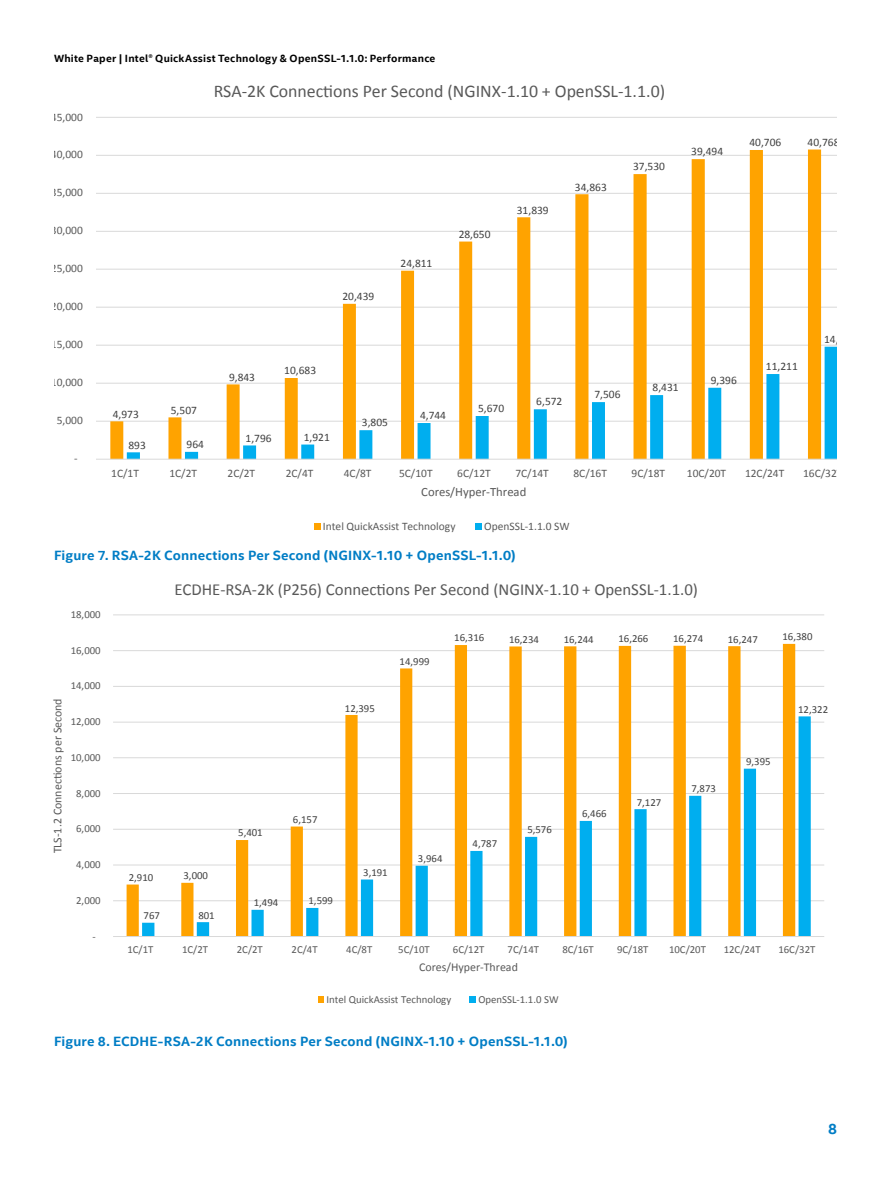
<style>
.page{position:relative;width:891px;height:1188px;background:#fff}
.page>*{position:absolute;margin:0;border:0;box-sizing:border-box;transform-origin:0 0}
.t1{font:17.85px "Calibri";color:#595959}
.t2{font:16.8px "Calibri";color:#595959}
.t3{font:700 15px "Intel Clear";color:#007dc5}
.t4{font:700 13.5px "Intel Clear";letter-spacing:.01em;color:#007dc5}
.t5{font:12.6px "Calibri";color:#595959}
.t6{font:11.85px "Calibri";color:#595959}
.t7{font:11.4px "Calibri";color:#595959}
.t8{font:11.4px "Calibri";color:#404040}
.t9{font:10.8px "Calibri";color:#595959}
.t10{font:10.8px "Calibri";color:#404040}
.t11{font:700 10.5px "Intel Clear";letter-spacing:.02em;color:#000}
</style>
<div class="page">
<hr style="left:96px;top:117px;width:741px;height:1px;background:#d9d9d9">
<hr style="left:96px;top:155px;width:741px;height:1px;background:#d9d9d9">
<hr style="left:96px;top:193px;width:741px;height:1px;background:#d9d9d9">
<hr style="left:96px;top:231px;width:741px;height:1px;background:#d9d9d9">
<hr style="left:96px;top:269px;width:741px;height:1px;background:#d9d9d9">
<hr style="left:96px;top:307px;width:741px;height:1px;background:#d9d9d9">
<hr style="left:96px;top:345px;width:741px;height:1px;background:#d9d9d9">
<hr style="left:96px;top:383px;width:741px;height:1px;background:#d9d9d9">
<hr style="left:96px;top:421px;width:741px;height:1px;background:#d9d9d9">
<svg style="left:110px;top:150px;width:711px;height:309px"></svg>
<svg style="left:127px;top:347px;width:710px;height:112px"></svg>
<hr style="left:96px;top:459px;width:741px;height:1px;background:#d9d9d9">
<div style="left:314px;top:523px;width:6px;height:7px;background:#ffa300"></div>
<div style="left:475px;top:523px;width:7px;height:7px;background:#00aeef"></div>
<hr style="left:113px;top:614px;width:711px;height:1px;background:#d9d9d9">
<hr style="left:113px;top:650px;width:711px;height:1px;background:#d9d9d9">
<hr style="left:113px;top:686px;width:711px;height:1px;background:#d9d9d9">
<hr style="left:113px;top:722px;width:711px;height:1px;background:#d9d9d9">
<hr style="left:113px;top:757px;width:711px;height:1px;background:#d9d9d9">
<hr style="left:113px;top:793px;width:711px;height:1px;background:#d9d9d9">
<hr style="left:113px;top:829px;width:711px;height:1px;background:#d9d9d9">
<hr style="left:113px;top:865px;width:711px;height:1px;background:#d9d9d9">
<hr style="left:113px;top:900px;width:711px;height:1px;background:#d9d9d9">
<svg style="left:127px;top:644px;width:668px;height:292px"></svg>
<svg style="left:142px;top:716px;width:669px;height:220px"></svg>
<hr style="left:113px;top:936px;width:711px;height:1px;background:#d9d9d9">
<svg style="left:318px;top:997px;width:6px;height:6px"></svg>
<svg style="left:470px;top:997px;width:6px;height:6px"></svg>
<p class="t11" style="left:54px;top:51px;width:383px">White Paper | Intel® QuickAssist Technology &amp; OpenSSL-1.1.0: Performance</p>
<h1 class="t1" style="left:214px;top:78px;width:453px">RSA-2K Connections Per Second (NGINX-1.10 + OpenSSL-1.1.0)</h1>
<p class="t7" style="left:51px;top:109px;width:33px">45,000</p>
<p class="t7" style="left:51px;top:147px;width:33px">40,000</p>
<p class="t8" style="left:691px;top:144px;width:33px">39,494</p>
<p class="t8" style="left:749px;top:134px;width:33px">40,706</p>
<p class="t8" style="left:808px;top:134px;width:33px">40,768</p>
<p class="t8" style="left:633px;top:159px;width:33px">37,530</p>
<p class="t7" style="left:51px;top:185px;width:33px">35,000</p>
<p class="t8" style="left:575px;top:179px;width:33px">34,863</p>
<p class="t8" style="left:517px;top:202px;width:33px">31,839</p>
<p class="t7" style="left:51px;top:223px;width:33px">30,000</p>
<p class="t8" style="left:459px;top:226px;width:33px">28,650</p>
<p class="t7" style="left:51px;top:261px;width:33px">25,000</p>
<p class="t8" style="left:401px;top:255px;width:33px">24,811</p>
<p class="t7" style="left:51px;top:299px;width:33px">20,000</p>
<p class="t8" style="left:342px;top:288px;width:33px">20,439</p>
<p class="t7" style="left:51px;top:337px;width:33px">15,000</p>
<p class="t8" style="left:824px;top:331px;width:33px">14,807</p>
<p class="t7" style="left:51px;top:375px;width:33px">10,000</p>
<p class="t7" style="left:57px;top:413px;width:28px">5,000</p>
<p class="t8" style="left:113px;top:406px;width:28px">4,973</p>
<p class="t8" style="left:171px;top:402px;width:28px">5,507</p>
<p class="t8" style="left:229px;top:369px;width:28px">9,843</p>
<p class="t8" style="left:284px;top:363px;width:33px">10,683</p>
<p class="t8" style="left:362px;top:415px;width:28px">3,805</p>
<p class="t8" style="left:420px;top:408px;width:28px">4,744</p>
<p class="t8" style="left:478px;top:401px;width:28px">5,670</p>
<p class="t8" style="left:536px;top:394px;width:28px">6,572</p>
<p class="t8" style="left:594px;top:387px;width:28px">7,506</p>
<p class="t8" style="left:653px;top:380px;width:28px">8,431</p>
<p class="t8" style="left:711px;top:372px;width:28px">9,396</p>
<p class="t8" style="left:766px;top:359px;width:33px">11,211</p>
<p class="t8" style="left:128px;top:437px;width:19px">893</p>
<p class="t8" style="left:187px;top:436px;width:19px">964</p>
<p class="t8" style="left:246px;top:430px;width:28px">1,796</p>
<p class="t8" style="left:304px;top:429px;width:28px">1,921</p>
<p class="t7" style="left:74px;top:451px;width:5px">-</p>
<p class="t7" style="left:111px;top:465px;width:29px">1C/1T</p>
<p class="t7" style="left:169px;top:465px;width:29px">1C/2T</p>
<p class="t7" style="left:228px;top:465px;width:29px">2C/2T</p>
<p class="t7" style="left:286px;top:465px;width:29px">2C/4T</p>
<p class="t7" style="left:344px;top:465px;width:29px">4C/8T</p>
<p class="t7" style="left:399px;top:465px;width:35px">5C/10T</p>
<p class="t7" style="left:457px;top:465px;width:35px">6C/12T</p>
<p class="t7" style="left:515px;top:465px;width:35px">7C/14T</p>
<p class="t7" style="left:574px;top:465px;width:35px">8C/16T</p>
<p class="t7" style="left:632px;top:465px;width:35px">9C/18T</p>
<p class="t7" style="left:687px;top:465px;width:41px">10C/20T</p>
<p class="t7" style="left:745px;top:465px;width:41px">12C/24T</p>
<p class="t7" style="left:803px;top:465px;width:41px">16C/32T</p>
<p class="t5" style="left:421px;top:483px;width:107px">Cores/Hyper-Thread</p>
<p class="t7" style="left:323px;top:518px;width:134px">Intel QuickAssist Technology</p>
<p class="t7" style="left:484px;top:518px;width:87px">OpenSSL-1.1.0 SW</p>
<p class="t4" style="left:54px;top:545px;width:463px">Figure 7. RSA-2K Connections Per Second (NGINX-1.10 + OpenSSL-1.1.0)</p>
<p class="t9" style="left:71px;top:607px;width:32px">18,000</p>
<p class="t9" style="left:71px;top:643px;width:32px">16,000</p>
<p class="t6" style="left:49px;top:853px;width:157px;rotate:-90deg">TLS-1.2 Connections per Second</p>
<p class="t9" style="left:71px;top:678px;width:32px">14,000</p>
<p class="t9" style="left:71px;top:714px;width:32px">12,000</p>
<p class="t9" style="left:71px;top:750px;width:32px">10,000</p>
<p class="t9" style="left:76px;top:785px;width:26px">8,000</p>
<p class="t9" style="left:76px;top:821px;width:26px">6,000</p>
<p class="t9" style="left:76px;top:857px;width:26px">4,000</p>
<p class="t9" style="left:76px;top:893px;width:26px">2,000</p>
<p class="t9" style="left:93px;top:928px;width:5px">-</p>
<h2 class="t2" style="left:175px;top:578px;width:525px">ECDHE-RSA-2K (P256) Connections Per Second (NGINX-1.10 + OpenSSL-1.1.0)</h2>
<p class="t10" style="left:129px;top:870px;width:26px">2,910</p>
<p class="t10" style="left:184px;top:868px;width:26px">3,000</p>
<p class="t10" style="left:144px;top:908px;width:18px">767</p>
<p class="t10" style="left:198px;top:908px;width:18px">801</p>
<p class="t10" style="left:345px;top:700px;width:32px">12,395</p>
<p class="t10" style="left:400px;top:654px;width:32px">14,999</p>
<p class="t10" style="left:454px;top:630px;width:32px">16,316</p>
<p class="t10" style="left:509px;top:632px;width:32px">16,234</p>
<p class="t10" style="left:564px;top:632px;width:32px">16,244</p>
<p class="t10" style="left:618px;top:631px;width:32px">16,266</p>
<p class="t10" style="left:673px;top:631px;width:32px">16,274</p>
<p class="t10" style="left:728px;top:632px;width:32px">16,247</p>
<p class="t10" style="left:783px;top:629px;width:32px">16,380</p>
<p class="t10" style="left:798px;top:702px;width:32px">12,322</p>
<p class="t10" style="left:238px;top:825px;width:26px">5,401</p>
<p class="t10" style="left:293px;top:812px;width:26px">6,157</p>
<p class="t10" style="left:254px;top:895px;width:26px">1,494</p>
<p class="t10" style="left:309px;top:893px;width:26px">1,599</p>
<p class="t10" style="left:363px;top:865px;width:26px">3,191</p>
<p class="t10" style="left:418px;top:851px;width:26px">3,964</p>
<p class="t10" style="left:473px;top:836px;width:26px">4,787</p>
<p class="t10" style="left:527px;top:822px;width:26px">5,576</p>
<p class="t10" style="left:582px;top:806px;width:26px">6,466</p>
<p class="t10" style="left:637px;top:795px;width:26px">7,127</p>
<p class="t10" style="left:691px;top:781px;width:26px">7,873</p>
<p class="t10" style="left:746px;top:754px;width:26px">9,395</p>
<p class="t9" style="left:127px;top:942px;width:28px">1C/1T</p>
<p class="t9" style="left:182px;top:942px;width:28px">1C/2T</p>
<p class="t9" style="left:237px;top:942px;width:28px">2C/2T</p>
<p class="t9" style="left:292px;top:942px;width:28px">2C/4T</p>
<p class="t9" style="left:346px;top:942px;width:28px">4C/8T</p>
<p class="t9" style="left:398px;top:942px;width:33px">5C/10T</p>
<p class="t9" style="left:453px;top:942px;width:33px">6C/12T</p>
<p class="t9" style="left:508px;top:942px;width:33px">7C/14T</p>
<p class="t9" style="left:562px;top:942px;width:33px">8C/16T</p>
<p class="t9" style="left:617px;top:942px;width:33px">9C/18T</p>
<p class="t9" style="left:669px;top:942px;width:38px">10C/20T</p>
<p class="t9" style="left:724px;top:942px;width:38px">12C/24T</p>
<p class="t9" style="left:778px;top:942px;width:38px">16C/32T</p>
<p class="t6" style="left:419px;top:959px;width:100px">Cores/Hyper-Thread</p>
<p class="t9" style="left:327px;top:992px;width:126px">Intel QuickAssist Technology</p>
<p class="t9" style="left:478px;top:992px;width:82px">OpenSSL-1.1.0 SW</p>
<p class="t4" style="left:54px;top:1032px;width:515px">Figure 8. ECDHE-RSA-2K Connections Per Second (NGINX-1.10 + OpenSSL-1.1.0)</p>
<h3 class="t3" style="left:828px;top:1118px;width:10px">8</h3>
</div>
